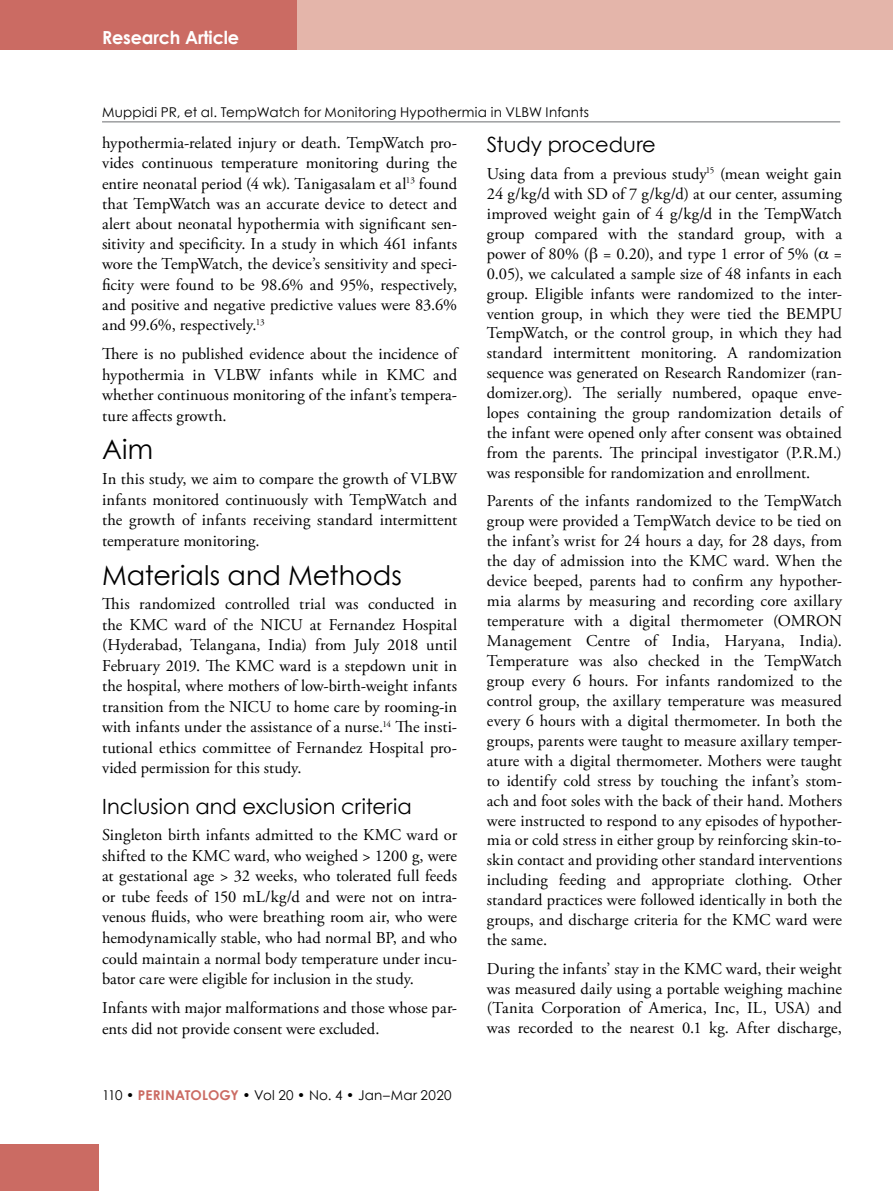
<style>
.page{position:relative;width:893px;height:1191px;background:#fff}
.page>*{position:absolute;margin:0;border:0;box-sizing:border-box;transform-origin:0 0}
.t1{font:27px "Century Gothic";color:#000}
.t2{font:21px "Century Gothic";letter-spacing:.005em;color:#000}
.t3{font:700 18px "Century Gothic";letter-spacing:-.01em;color:#fff}
.t4{font:16.5px/20px "Adobe Garamond Pro";color:#000;text-align:justify}
.t5{font:13.5px "Century Gothic";letter-spacing:.015em;color:#000}
.s1{font-weight:700;color:#cb6b63}
</style>
<div class="page">
<div style="left:0;top:0;width:299px;height:50px;background:#cb6b63"></div>
<div style="left:297px;top:0;width:596px;height:50px;background:#e4b5aa"></div>
<div style="left:0;top:1144px;width:99px;height:47px;background:#cb6b63"></div>
<hr style="left:102px;top:121px;width:738px;height:1px;background:#6d6e71">
<p class="t3" style="left:102px;top:26px;width:139px">Research Article</p>
<p class="t5" style="left:102px;top:104px;width:489px">Muppidi PR, et al. TempWatch for Monitoring Hypothermia in VLBW Infants</p>
<p class="t4" style="left:102px;top:133px;width:357px">hypothermia-related injury or death. TempWatch pro&shy;vides continuous temperature monitoring during the entire neonatal period (4 wk). Tanigasalam et al<sup>13</sup> found that TempWatch was an accurate device to detect and alert about neonatal hypothermia with significant sen&shy;sitivity and specificity. In a study in which 461 infants wore the TempWatch, the device’s sensitivity and speci&shy;ficity were found to be 98.6% and 95%, respectively, and positive and negative predictive values were 83.6% and 99.6%, respectively.<sup>13</sup></p>
<p class="t4" style="left:102px;top:344px;width:357px;line-height:20.5px">There is no published evidence about the incidence of hypothermia in VLBW infants while in KMC and whether continuous monitoring of the infant’s tempera&shy;ture affects growth.</p>
<h1 class="t1" style="left:102px;top:433px;width:53px">Aim</h1>
<p class="t4" style="left:102px;top:469px;width:357px;line-height:20.5px">In this study, we aim to compare the growth of VLBW infants monitored continuously with TempWatch and the growth of infants receiving standard intermittent temperature monitoring.</p>
<h1 class="t1" style="left:102px;top:558px;width:301px">Materials and Methods</h1>
<p class="t4" style="left:102px;top:594px;width:357px;line-height:20.5px">This randomized controlled trial was conducted in the KMC ward of the NICU at Fernandez Hospital (Hyderabad, Telangana, India) from July 2018 until February 2019. The KMC ward is a stepdown unit in the hospital, where mothers of low-birth-weight infants transition from the NICU to home care by rooming-in with infants under the assistance of a nurse.<sup>14</sup> The insti&shy;tutional ethics committee of Fernandez Hospital pro&shy;vided permission for this study.</p>
<p class="t2" style="left:102px;top:793px;width:311px">Inclusion and exclusion criteria</p>
<p class="t4" style="left:102px;top:825px;width:357px;line-height:20.5px">Singleton birth infants admitted to the KMC ward or shifted to the KMC ward, who weighed &gt; 1200 g, were at gestational age &gt; 32 weeks, who tolerated full feeds or tube feeds of 150 mL/kg/d and were not on intra&shy;venous fluids, who were breathing room air, who were hemodynamically stable, who had normal BP, and who could maintain a normal body temperature under incu&shy;bator care were eligible for inclusion in the study.</p>
<p class="t4" style="left:102px;top:998px;width:357px;line-height:20.5px">Infants with major malformations and those whose par&shy;ents did not provide consent were excluded.</p>
<p class="t2" style="left:487px;top:131px;width:171px">Study procedure</p>
<p class="t4" style="left:487px;top:164px;width:357px">Using data from a previous study<sup>15</sup> (mean weight gain 24 g/kg/d with SD of 7 g/kg/d) at our center, assuming improved weight gain of 4 g/kg/d in the TempWatch group compared with the standard group, with a power of 80% ( = 0.20), and type 1 error of 5% ( = 0.05), we calculated a sample size of 48 infants in each group. Eligible infants were randomized to the inter&shy;vention group, in which they were tied the BEMPU TempWatch, or the control group, in which they had standard intermittent monitoring. A randomization sequence was generated on Research Randomizer (ran&shy;domizer.org). The serially numbered, opaque enve&shy;lopes containing the group randomization details of the infant were opened only after consent was obtained from the parents. The principal investigator (P.R.M.) was responsible for randomization and enrollment.</p>
<p class="t4" style="left:487px;top:492px;width:357px">Parents of the infants randomized to the TempWatch group were provided a TempWatch device to be tied on the infant’s wrist for 24 hours a day, for 28 days, from the day of admission into the KMC ward. When the device beeped, parents had to confirm any hypother&shy;mia alarms by measuring and recording core axillary temperature with a digital thermometer (OMRON Management Centre of India, Haryana, India).<br>Temperature was also checked in the TempWatch group every 6 hours. For infants randomized to the control group, the axillary temperature was measured every 6 hours with a digital thermometer. In both the groups, parents were taught to measure axillary temper&shy;ature with a digital thermometer. Mothers were taught to identify cold stress by touching the infant’s stom&shy;ach and foot soles with the back of their hand. Mothers were instructed to respond to any episodes of hypother&shy;mia or cold stress in either group by reinforcing skin-to&shy;skin contact and providing other standard interventions including feeding and appropriate clothing. Other standard practices were followed identically in both the groups, and discharge criteria for the KMC ward were the same.</p>
<p class="t4" style="left:487px;top:959px;width:357px">During the infants’ stay in the KMC ward, their weight was measured daily using a portable weighing machine (Tanita Corporation of America, Inc, IL, USA) and was recorded to the nearest 0.1 kg. After discharge,</p>
<p class="t5" style="left:102px;top:1087px;width:351px">110 • <span class="s1">PERINATOLOGY</span> • Vol 20 • No. 4 • Jan–Mar 2020</p>
</div>
